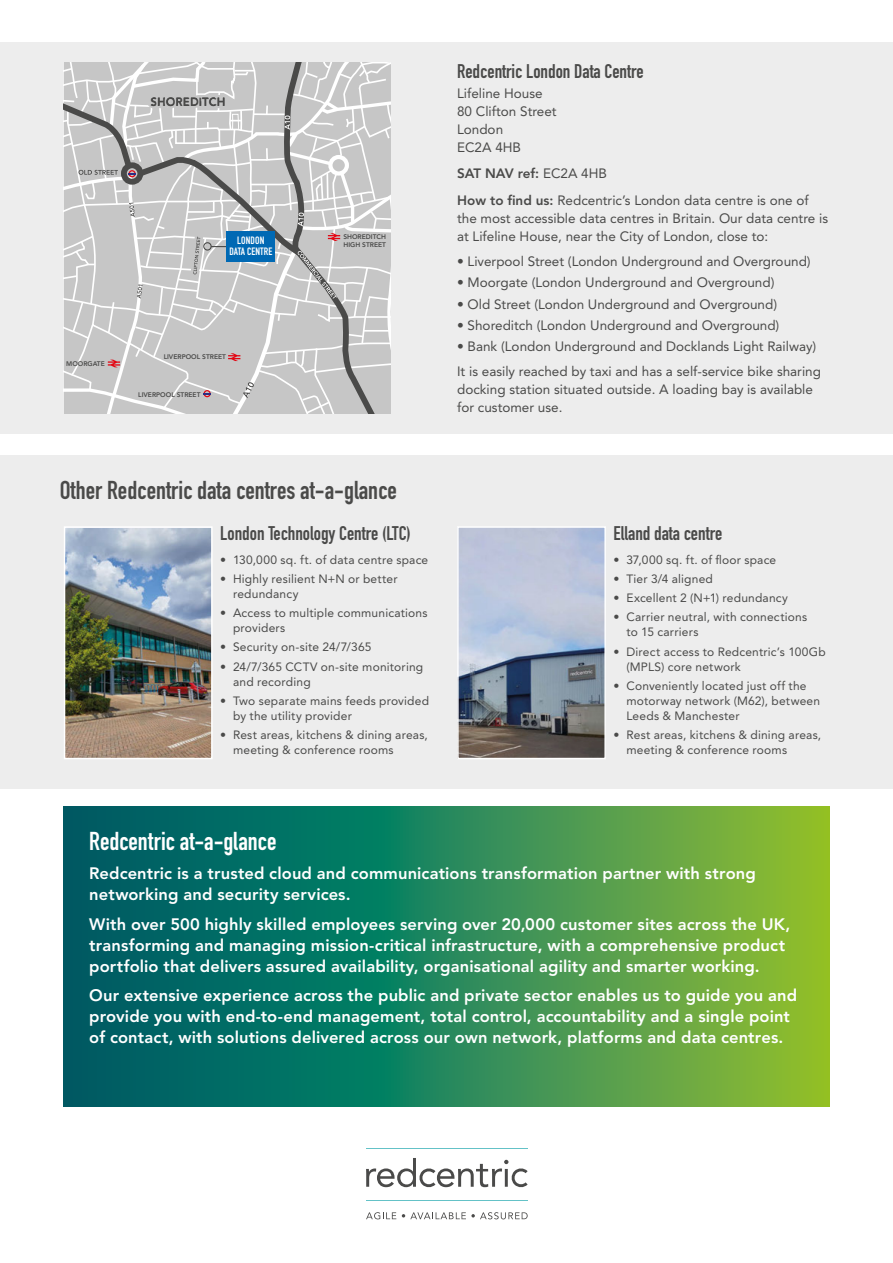
<style>
.page{position:relative;width:893px;height:1263px;background:#fff}
.page>*{position:absolute;margin:0;border:0;box-sizing:border-box;transform-origin:0 0}
.t1{font:25.5px "DIN Engschrift Std";color:#4a4a49}
.t2{font:25.5px "DIN Engschrift Std";color:#fff}
.t3{font:19.5px "DIN Engschrift Std";color:#4a4a49}
.t4{font:800 16.5px/21px "Avenir LT Std";letter-spacing:.005em;color:#fff}
.t5{font:13.5px/18px "Avenir LT Std";color:#4a4a49}
.t6{font:12px/15px "Avenir LT Std";letter-spacing:.015em;color:#4a4a49}
.t7{font:800 11.7px "Avenir LT Std";color:#4a4a49}
.t8{font:10.5px/10.5px "DIN Engschrift Std";letter-spacing:.01em;color:#fff;text-align:center}
.t9{font:800 6.6px/7.9px "Avenir LT Std";color:#4a4a49}
.s1{font-weight:800}
</style>
<div class="page">
<div style="left:0;top:42px;width:893px;height:392px;background:#ededed"></div>
<div style="left:0;top:455px;width:893px;height:333px;background:#ededed"></div>
<svg style="left:366px;top:1158px;width:162px;height:30px"></svg>
<svg style="left:366px;top:1212px;width:30px;height:7px"></svg>
<svg style="left:402px;top:1212px;width:126px;height:7px"></svg>
<hr style="left:366px;top:1200px;width:162px;height:1px;background:#64c2c7">
<hr style="left:366px;top:1148px;width:162px;height:1px;background:#64c2c7">
<svg style="left:64px;top:62px;width:326px;height:351px;background:#c8c8c8"></svg>
<div style="left:227px;top:231px;width:48px;height:30px;background:#0069b4"></div>
<svg style="left:64px;top:806px;width:765px;height:301px;background:#318955"></svg>
<img style="left:67px;top:529px;width:143px;height:227px">
<div style="left:64px;top:526px;width:149px;height:233px;border:2px solid #fff"></div>
<img style="left:460px;top:529px;width:143px;height:227px">
<div style="left:457px;top:526px;width:149px;height:233px;border:2px solid #fff"></div>
<p class="t7" style="left:151px;top:95px;width:76px">SHOREDITCH</p>
<p class="t8" style="left:229px;top:235px;width:44px">LONDON<br>DATA CENTRE</p>
<p class="t9" style="left:66px;top:360px;width:40px">MOORGATE</p>
<p class="t9" style="left:164px;top:353px;width:64px">LIVERPOOL STREET</p>
<p class="t9" style="left:138px;top:390px;width:64px">LIVERPOOL STREET</p>
<p class="t9" style="left:343px;top:233px;width:44px">SHOREDITCH<br>HIGH STREET</p>
<h1 class="t1" style="left:60px;top:475px;width:339px">Other Redcentric data centres at-a-glance</h1>
<h2 class="t3" style="left:220px;top:522px;width:192px">London Technology Centre (LTC)</h2>
<p class="t6" style="left:220px;top:552px;width:210px">• 130,000 sq. ft. of data centre space</p>
<p class="t6" style="left:233px;top:571px;width:166px;text-indent:-13px">• Highly resilient N+N or better redundancy</p>
<p class="t6" style="left:233px;top:606px;width:196px;text-indent:-13px">• Access to multiple communications providers</p>
<p class="t6" style="left:220px;top:640px;width:153px">• Security on-site 24/7/365</p>
<p class="t6" style="left:233px;top:659px;width:192px;text-indent:-13px">• 24/7/365 CCTV on-site monitoring and recording</p>
<p class="t6" style="left:233px;top:693px;width:198px;text-indent:-13px">• Two separate mains feeds provided by the utility provider</p>
<p class="t6" style="left:233px;top:728px;width:196px;text-indent:-13px">• Rest areas, kitchens &amp; dining areas, meeting &amp; conference rooms</p>
<h2 class="t3" style="left:457px;top:59px;width:188px">Redcentric London Data Centre</h2>
<p class="t5" style="left:457px;top:84px;width:101px">Lifeline House<br>80 Clifton Street<br>London<br>EC2A 4HB</p>
<p class="t5" style="left:457px;top:160px;width:353px;line-height:26.5px"><span class="s1">SAT NAV ref:</span> EC2A 4HB<br><span class="s1">How to find us:</span> Redcentric’s London data centre is one of</p>
<p class="t5" style="left:457px;top:209px;width:372px">the most accessible data centres in Britain. Our data centre is at Lifeline House, near the City of London, close to:</p>
<p class="t5" style="left:457px;top:253px;width:355px">• Liverpool Street (London Underground and Overground)</p>
<p class="t5" style="left:457px;top:274px;width:319px">• Moorgate (London Underground and Overground)</p>
<p class="t5" style="left:457px;top:295px;width:321px">• Old Street (London Underground and Overground)</p>
<p class="t5" style="left:457px;top:316px;width:324px">• Shoreditch (London Underground and Overground)</p>
<p class="t5" style="left:457px;top:334px;width:365px;line-height:25.5px">• Bank (London Underground and Docklands Light Railway)<br>It is easily reached by taxi and has a self-service bike sharing</p>
<p class="t5" style="left:457px;top:381px;width:357px">docking station situated outside. A loading bay is available for customer use.</p>
<h2 class="t3" style="left:614px;top:522px;width:110px">Elland data centre</h2>
<p class="t6" style="left:614px;top:552px;width:164px">• 37,000 sq. ft. of floor space</p>
<p class="t6" style="left:614px;top:571px;width:101px">• Tier 3/4 aligned</p>
<p class="t6" style="left:614px;top:591px;width:176px">• Excellent 2 (N+1) redundancy</p>
<p class="t6" style="left:626px;top:610px;width:182px;text-indent:-13px">• Carrier neutral, with connections to 15 carriers</p>
<p class="t6" style="left:626px;top:644px;width:201px;text-indent:-13px">• Direct access to Redcentric’s 100Gb (MPLS) core network</p>
<p class="t6" style="left:626px;top:678px;width:195px;text-indent:-13px">• Conveniently located just off the motorway network (M62), between<br>Leeds &amp; Manchester</p>
<p class="t6" style="left:626px;top:728px;width:196px;text-indent:-13px">• Rest areas, kitchens &amp; dining areas, meeting &amp; conference rooms</p>
<h1 class="t2" style="left:89px;top:826px;width:189px">Redcentric at-a-glance</h1>
<h3 class="t4" style="left:89px;top:863px;width:668px">Redcentric is a trusted cloud and communications transformation partner with strong networking and security services.</h3>
<p class="t4" style="left:89px;top:914px;width:702px">With over 500 highly skilled employees serving over 20,000 customer sites across the UK, transforming and managing mission-critical infrastructure, with a comprehensive product portfolio that delivers assured availability, organisational agility and smarter working.</p>
<p class="t4" style="left:89px;top:985px;width:709px">Our extensive experience across the public and private sector enables us to guide you and provide you with end-to-end management, total control, accountability and a single point of contact, with solutions delivered across our own network, platforms and data centres.</p>
</div>
